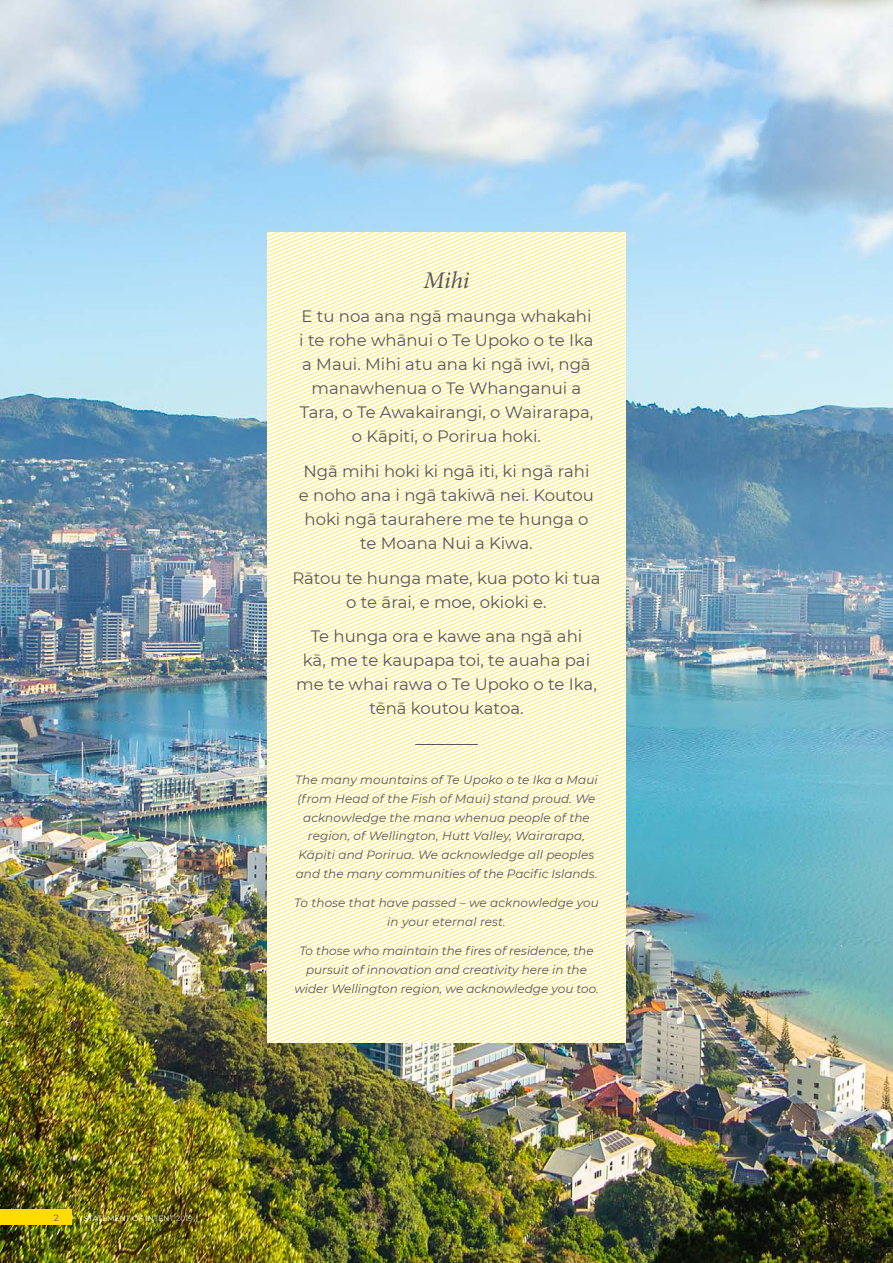
<style>
.page{position:relative;width:893px;height:1263px;background:#fff}
.page>*{position:absolute;margin:0;border:0;box-sizing:border-box;transform-origin:0 0}
._19_Body_Bold{font:italic 24px "Minion Pro";color:#57585a}
._19_Body_Bold-2{font:16.5px/24px "Montserrat";color:#57585a;text-align:center}
._19_Body_Italics{font:italic 12px/18.8px "Montserrat";color:#57585a;text-align:center}
._19_Body{font:9px "Montserrat";color:#57585a}
.Sub_Heading{font:7.5px "Montserrat";letter-spacing:.01em;color:#fff}
.s1{font-weight:300}
.s2{font-family:"Guardian Text Egyp";font-weight:500}
</style>
<div class="page">
<img style="left:0;top:0;width:893px;height:1263px">
<div style="left:0;top:1209px;width:72px;height:16px;background:#ffdc01"></div>
<svg style="left:267px;top:232px;width:359px;height:810px"></svg>
<hr style="left:415px;top:744px;width:63px;height:1px;background:#57585a">
<p class="_19_Body" style="left:54px;top:1212px;width:7px">2</p>
<p class="Sub_Heading" style="left:84px;top:1213px;width:116px">STATEMENT OF INTENT <span class="s1">2019</span> <span class="s2">|</span></p>
<p class="_19_Body_Bold" style="left:424px;top:266px;width:47px">Mihi</p>
<p class="_19_Body_Bold-2" style="left:299px;top:304px;width:296px">E tu noa ana ngā maunga whakahi i te rohe whānui o Te Upoko o te Ika a Maui. Mihi atu ana ki ngā iwi, ngā manawhenua o Te Whanganui a<br>Tara, o Te Awakairangi, o Wairarapa, o Kāpiti, o Porirua hoki.</p>
<p class="_19_Body_Bold-2" style="left:299px;top:458px;width:297px">Ngā mihi hoki ki ngā iti, ki ngā rahi e noho ana i ngā takiwā nei. Koutou hoki ngā taurahere me te hunga o te Moana Nui a Kiwa.</p>
<p class="_19_Body_Bold-2" style="left:292px;top:565px;width:310px">Rātou te hunga mate, kua poto ki tua o te ārai, e moe, okioki e.</p>
<p class="_19_Body_Bold-2" style="left:296px;top:624px;width:302px">Te hunga ora e kawe ana ngā ahi<br>kā, me te kaupapa toi, te auaha pai me te whai rawa o Te Upoko o te Ika, tēnā koutou katoa.</p>
<p class="_19_Body_Italics" style="left:295px;top:770px;width:304px">The many mountains of Te Upoko o te Ika a Maui (from Head of the Fish of Maui) stand proud. We acknowledge the mana whenua people of the region, of Wellington, Hutt Valley, Wairarapa, Kāpiti and Porirua. We acknowledge all peoples and the many communities of the Pacific Islands.</p>
<p class="_19_Body_Italics" style="left:294px;top:893px;width:306px">To those that have passed – we acknowledge you in your eternal rest.</p>
<p class="_19_Body_Italics" style="left:294px;top:941px;width:306px">To those who maintain the fires of residence, the pursuit of innovation and creativity here in the wider Wellington region, we acknowledge you too.</p>
</div>
